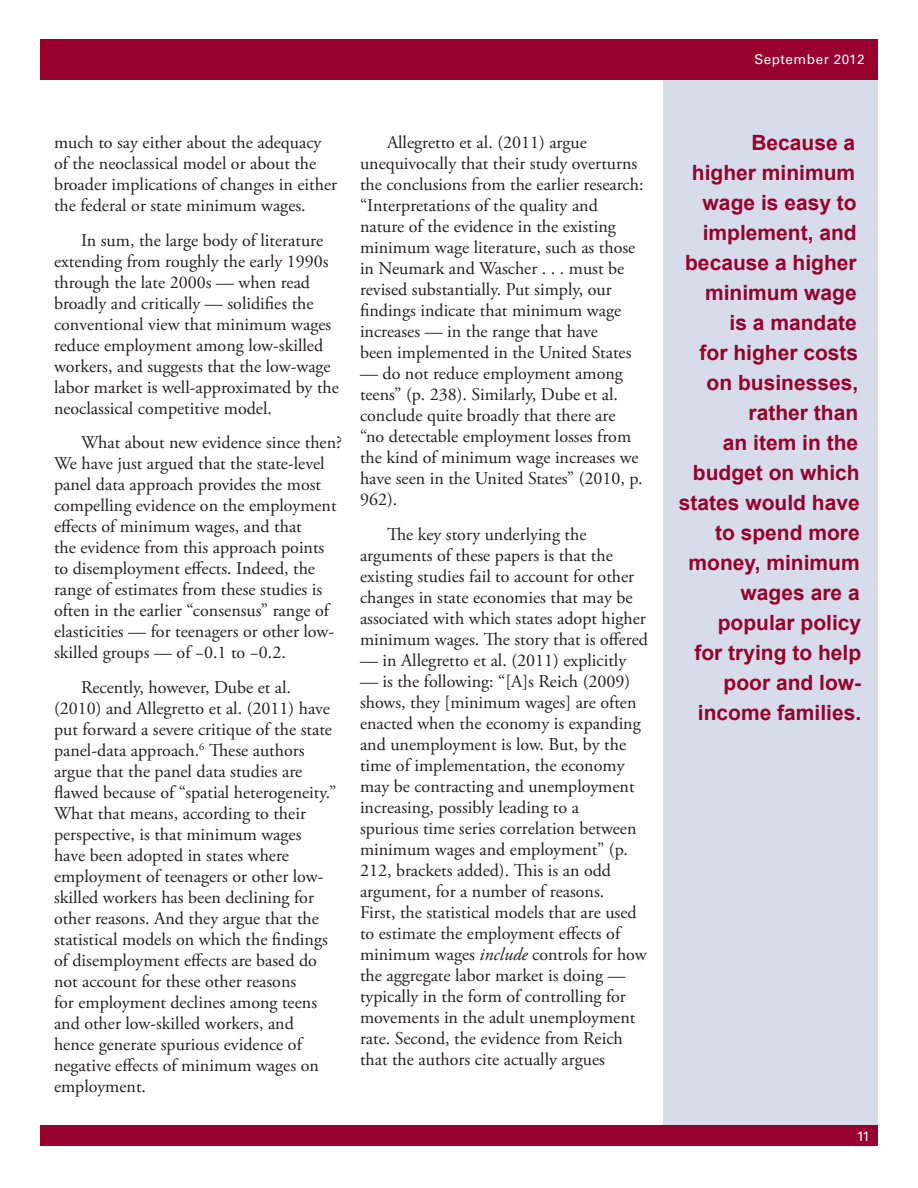
<style>
.page{position:relative;width:918px;height:1188px;background:#fff}
.page>*{position:absolute;margin:0;border:0;box-sizing:border-box;transform-origin:0 0}
.t1{font:700 21px/30px "Arial";color:#98012d;text-align:right}
.t2{font:18px/21px "Adobe Garamond Pro";color:#231f20}
.t3{font:13.5px "Univers";letter-spacing:.04em;color:#fff}
.s1{font-style:italic}
</style>
<div class="page">
<div style="left:663px;top:79px;width:215px;height:1047px;background:#d6dce9"></div>
<div style="left:40px;top:39px;width:838px;height:40px;background:#98012d"></div>
<div style="left:40px;top:1126px;width:838px;height:20px;background:#98012d"></div>
<p class="t2" style="left:54px;top:132px;width:285px">much to say either about the adequacy of the neoclassical model or about the broader implications of changes in either the federal or state minimum wages.</p>
<p class="t2" style="left:54px;top:230px;width:286px;text-indent:27px">In sum, the large body of literature extending from roughly the early 1990s through the late 2000s — when read broadly and critically — solidifies the conventional view that minimum wages reduce employment among low-skilled workers, and suggests that the low-wage labor market is well-approximated by the neoclassical competitive model.</p>
<p class="t2" style="left:54px;top:433px;width:289px;text-indent:27px">What about new evidence since then?<br>We have just argued that the state-level panel data approach provides the most compelling evidence on the employment effects of minimum wages, and that<br>the evidence from this approach points to disemployment effects. Indeed, the range of estimates from these studies is often in the earlier “consensus” range of elasticities — for teenagers or other low&shy;skilled groups — of −0.1 to −0.2.</p>
<p class="t2" style="left:54px;top:677px;width:284px;text-indent:27px">Recently, however, Dube et al. (2010) and Allegretto et al. (2011) have put forward a severe critique of the state panel-data approach.<sup>6</sup> These authors argue that the panel data studies are flawed because of “spatial heterogeneity.” What that means, according to their perspective, is that minimum wages have been adopted in states where employment of teenagers or other low&shy;skilled workers has been declining for other reasons. And they argue that the statistical models on which the findings of disemployment effects are based do not account for these other reasons<br>for employment declines among teens and other low-skilled workers, and hence generate spurious evidence of negative effects of minimum wages on employment.</p>
<p class="t2" style="left:360px;top:133px;width:285px;text-indent:27px">Allegretto et al. (2011) argue unequivocally that their study overturns the conclusions from the earlier research: “Interpretations of the quality and nature of the evidence in the existing minimum wage literature, such as those in Neumark and Wascher . . . must be revised substantially. Put simply, our findings indicate that minimum wage increases — in the range that have<br>been implemented in the United States</p>
<p class="t2" style="left:360px;top:364px;width:284px">— do not reduce employment among teens” (p. 238). Similarly, Dube et al. conclude quite broadly that there are “no detectable employment losses from the kind of minimum wage increases we have seen in the United States” (2010, p.<br>962).</p>
<p class="t2" style="left:360px;top:524px;width:289px;text-indent:27px">The key story underlying the arguments of these papers is that the existing studies fail to account for other changes in state economies that may be associated with which states adopt higher minimum wages. The story that is offered</p>
<p class="t2" style="left:360px;top:650px;width:268px">— in Allegretto et al. (2011) explicitly</p>
<p class="t2" style="left:360px;top:671px;width:288px">— is the following: “[A]s Reich (2009) shows, they [minimum wages] are often enacted when the economy is expanding and unemployment is low. But, by the time of implementation, the economy may be contracting and unemployment increasing, possibly leading to a<br>spurious time series correlation between minimum wages and employment” (p.<br>212, brackets added). This is an odd argument, for a number of reasons.<br>First, the statistical models that are used to estimate the employment effects of minimum wages <span class="s1">include</span> controls for how the aggregate labor market is doing — typically in the form of controlling for movements in the adult unemployment rate. Second, the evidence from Reich that the authors cite actually argues</p>
<p class="t3" style="left:754px;top:51px;width:112px">September 2012</p>
<p class="t1" style="left:679px;top:129px;width:184px">Because a<br>higher minimum wage is easy to implement, and because a higher minimum wage<br>is a mandate<br>for higher costs on businesses, rather than<br>an item in the budget on which states would have to spend more money, minimum wages are a popular policy<br>for trying to help poor and low&shy;income families.</p>
<p class="t3" style="left:857px;top:1128px;width:15px">11</p>
</div>
